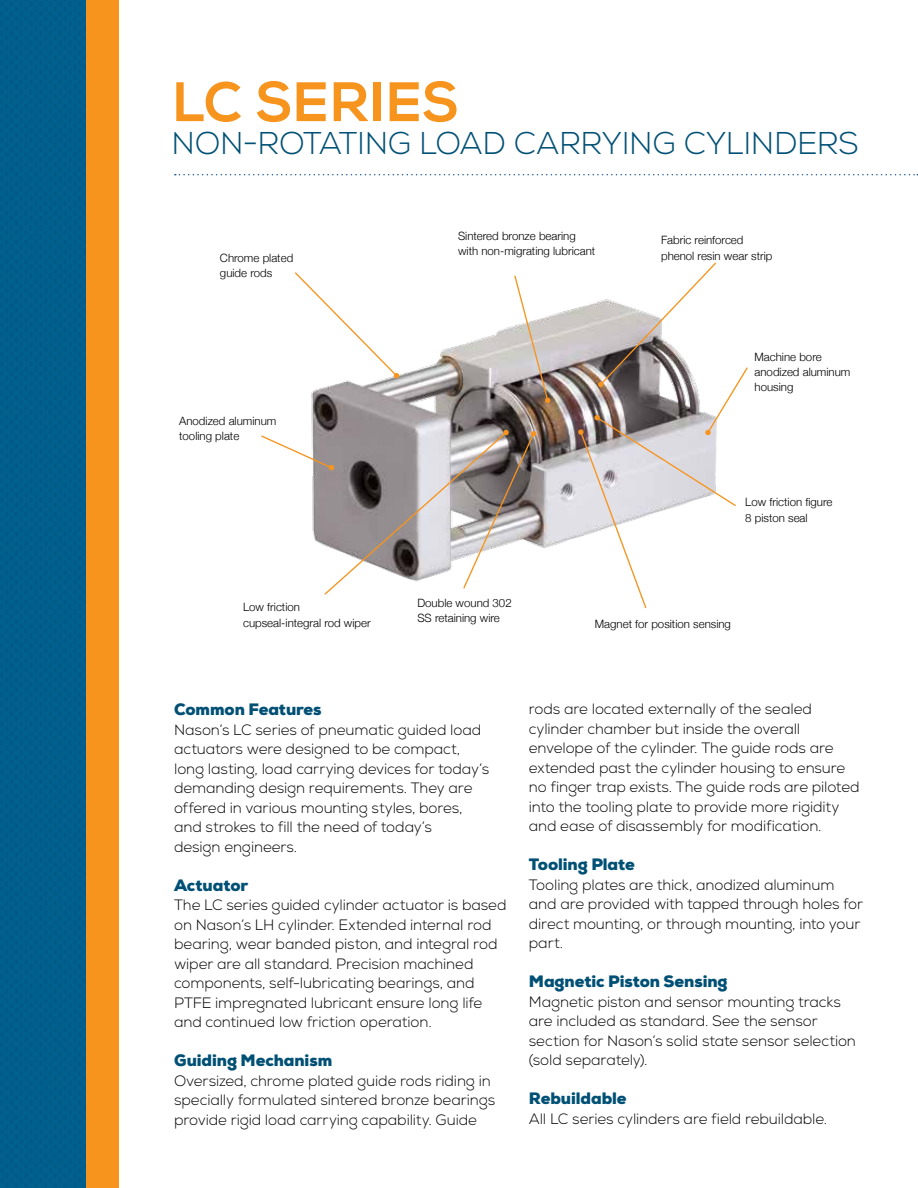
<style>
.page{position:relative;width:918px;height:1188px;background:#fff}
.page>*{position:absolute;margin:0;border:0;box-sizing:border-box;transform-origin:0 0}
.t1{font:800 55.5px "Nexa";letter-spacing:-.005em;color:#f7941e}
.t2{font:300 31.5px "Nexa";letter-spacing:-.015em;color:#005075}
.t3{font:900 16.5px "Nexa";letter-spacing:-.005em;color:#005075}
.t4{font:300 15px/19.5px "Nexa";letter-spacing:-.005em;color:#000}
.t5{font:300 11.4px/15.3px "Helvetica Neue";color:#000}
</style>
<div class="page">
<img style="left:311px;top:307px;width:267px;height:241px">
<svg style="left:295px;top:272px;width:104px;height:106px"></svg>
<svg style="left:513px;top:275px;width:37px;height:128px"></svg>
<svg style="left:578px;top:262px;width:170px;height:347px"></svg>
<svg style="left:261px;top:430px;width:275px;height:165px"></svg>
<div style="left:0;top:0;width:86px;height:1188px;background:#015f8c"></div>
<div style="left:86px;top:0;width:32px;height:1188px;background:#f7941e"></div>
<svg style="left:175px;top:174px;width:743px;height:1px"></svg>
<h1 class="t1" style="left:172px;top:68px;width:288px">LC SERIES</h1>
<h2 class="t2" style="left:172px;top:125px;width:689px">NON-ROTATING LOAD CARRYING CYLINDERS</h2>
<p class="t5" style="left:220px;top:249px;width:75px">Chrome plated guide rods</p>
<p class="t5" style="left:179px;top:412px;width:99px">Anodized aluminum tooling plate</p>
<p class="t5" style="left:243px;top:599px;width:129px">Low friction cupseal-integral rod wiper</p>
<p class="t5" style="left:458px;top:227px;width:139px">Sintered bronze bearing with non-migrating lubricant</p>
<p class="t5" style="left:661px;top:232px;width:113px">Fabric reinforced phenol resin wear strip</p>
<p class="t5" style="left:755px;top:348px;width:97px">Machine bore anodized aluminum housing</p>
<p class="t5" style="left:417px;top:594px;width:96px">Double wound 302<br>SS retaining wire</p>
<p class="t5" style="left:745px;top:494px;width:89px">Low friction figure<br>8 piston seal</p>
<p class="t5" style="left:595px;top:616px;width:138px">Magnet for position sensing</p>
<p class="t3" style="left:174px;top:699px;width:149px">Common Features</p>
<p class="t4" style="left:174px;top:720px;width:317px">Nason’s LC series of pneumatic guided load actuators were designed to be compact, long lasting, load carrying devices for today’s demanding design requirements. They are offered in various mounting styles, bores, and strokes to fill the need of today’s<br>design engineers.</p>
<p class="t3" style="left:174px;top:875px;width:76px">Actuator</p>
<p class="t4" style="left:174px;top:896px;width:334px">The LC series guided cylinder actuator is based on Nason’s LH cylinder. Extended internal rod bearing, wear banded piston, and integral rod wiper are all standard. Precision machined components, self-lubricating bearings, and PTFE impregnated lubricant ensure long life and continued low friction operation.</p>
<p class="t3" style="left:174px;top:1050px;width:160px">Guiding Mechanism</p>
<p class="t4" style="left:174px;top:1071px;width:323px">Oversized, chrome plated guide rods riding in specially formulated sintered bronze bearings provide rigid load carrying capability. Guide</p>
<p class="t4" style="left:529px;top:700px;width:332px">rods are located externally of the sealed cylinder chamber but inside the overall envelope of the cylinder. The guide rods are extended past the cylinder housing to ensure no finger trap exists. The guide rods are piloted into the tooling plate to provide more rigidity and ease of disassembly for modification.</p>
<p class="t3" style="left:529px;top:854px;width:108px">Tooling Plate</p>
<p class="t4" style="left:529px;top:875px;width:336px">Tooling plates are thick, anodized aluminum and are provided with tapped through holes for direct mounting, or through mounting, into your part.</p>
<p class="t3" style="left:529px;top:971px;width:200px">Magnetic Piston Sensing</p>
<p class="t4" style="left:529px;top:992px;width:329px">Magnetic piston and sensor mounting tracks are included as standard. See the sensor section for Nason’s solid state sensor selection (sold separately).</p>
<p class="t3" style="left:529px;top:1088px;width:99px">Rebuildable</p>
<p class="t4" style="left:529px;top:1109px;width:300px">All LC series cylinders are field rebuildable.</p>
</div>
